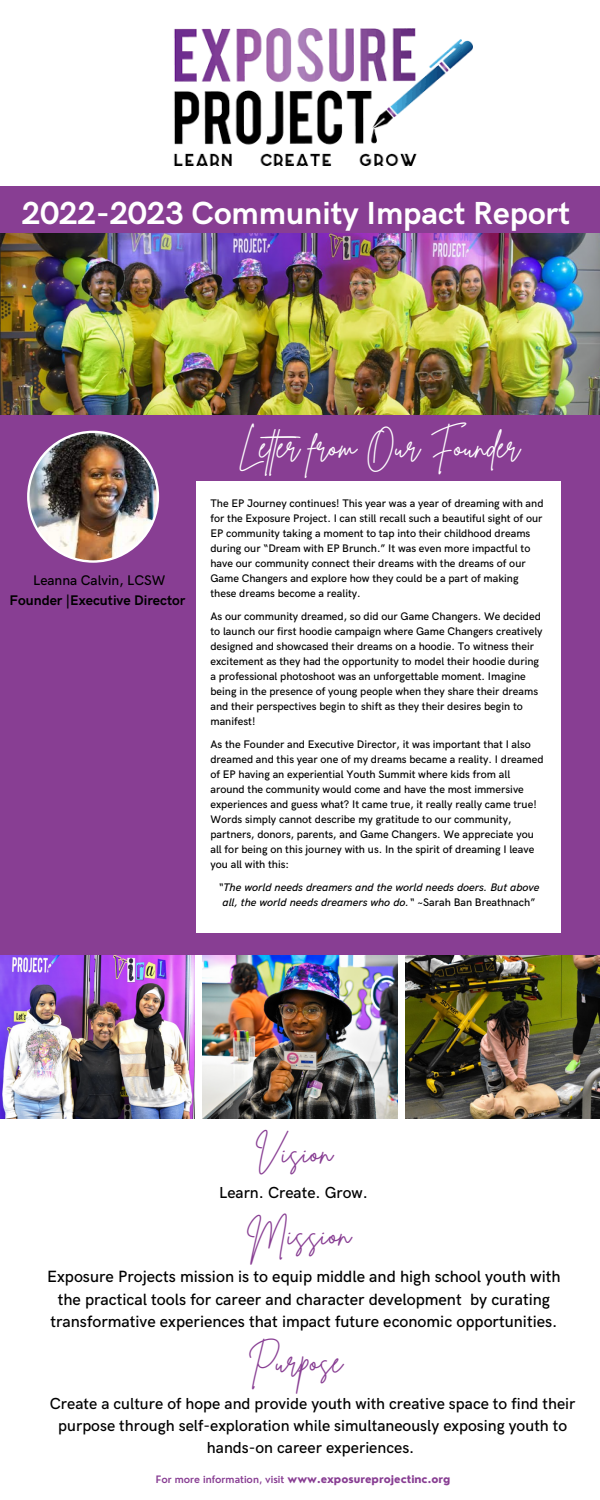
<style>
.page{position:relative;width:600px;height:1500px;background:#fff}
.page>*{position:absolute;margin:0;border:0;box-sizing:border-box;transform-origin:0 0}
.t1{font:700 32px "HK Grotesk";color:#fff}
.t2{font:32px "Brittany Signature";color:#883e93}
.t3{font:32px "Brittany Signature";color:#fff}
.t4{font:500 16.4px/22.5px "HK Grotesk";color:#000;text-align:center}
.t5{font:500 16px/21.8px "HK Grotesk";color:#000;text-align:center}
.t6{font:700 14px "HK Grotesk";color:#000}
.t7{font:500 14px "HK Grotesk";color:#000}
.t8{font:500 11px/15px "HK Grotesk";color:#000}
.t9{font:italic 500 11px/15px "HK Grotesk";color:#000;text-align:center}
.t10{font:800 10px "Nourd";color:#883e93}
.s1{font-style:normal}
.s2{font-weight:600}
</style>
<div class="page">
<img style="left:202px;top:954px;width:196px;height:164px">
<img style="left:0;top:954px;width:195px;height:164px">
<img style="left:405px;top:954px;width:195px;height:164px">
<div style="left:0;top:186px;width:600px;height:63px;background:#883e93"></div>
<img style="left:174px;top:29px;width:299px;height:137px">
<img style="left:0;top:234px;width:600px;height:181px">
<div style="left:0;top:415px;width:600px;height:539px;background:#883e93"></div>
<img style="left:27px;top:431px;width:132px;height:132px">
<div style="left:196px;top:481px;width:365px;height:452px;background:#fff"></div>
<p class="t1" style="left:22px;top:196px;width:550px">2022-2023 Community Impact Report</p>
<p class="t7" style="left:33px;top:573px;width:134px">Leanna Calvin, LCSW</p>
<p class="t6" style="left:10px;top:592px;width:177px">Founder |Executive Director</p>
<p class="t3" style="left:238px;top:426px;width:283px">Leter from Our Founder</p>
<p class="t8" style="left:210px;top:496px;width:335px">The EP Journey continues! This year was a year of dreaming with and for the Exposure Project. I can still recall such a beautiful sight of our EP community taking a moment to tap into their childhood dreams during our “Dream with EP Brunch.” It was even more impactful to have our community connect their dreams with the dreams of our Game Changers and explore how they could be a part of making these dreams become a reality.</p>
<p class="t8" style="left:210px;top:609px;width:334px">As our community dreamed, so did our Game Changers. We decided to launch our first hoodie campaign where Game Changers creatively designed and showcased their dreams on a hoodie. To witness their excitement as they had the opportunity to model their hoodie during a professional photoshoot was an unforgettable moment. Imagine being in the presence of young people when they share their dreams and their perspectives begin to shift as they their desires begin to manifest!</p>
<p class="t8" style="left:210px;top:737px;width:335px">As the Founder and Executive Director, it was important that I also dreamed and this year one of my dreams became a reality. I dreamed of EP having an experiential Youth Summit where kids from all around the community would come and have the most immersive experiences and guess what? It came true, it really really came true!<br>Words simply cannot describe my gratitude to our community, partners, donors, parents, and Game Changers. We appreciate you all for being on this journey with us. In the spirit of dreaming I leave you all with this:</p>
<p class="t9" style="left:218px;top:880px;width:323px">“The world needs dreamers and the world needs doers. But above all, the world needs dreamers who do.“ <span class="s1">~Sarah Ban Breathnach”</span></p>
<p class="t2" style="left:255px;top:1132px;width:79px">Vision</p>
<p class="t2" style="left:247px;top:1213px;width:106px">Mission</p>
<p class="t5" style="left:219px;top:1183px;width:150px">Learn. Create. Grow.</p>
<p class="t4" style="left:47px;top:1266px;width:515px">Exposure Projects mission is to equip middle and high school youth with the practical tools for career and character development by curating transformative experiences that impact future economic opportunities.</p>
<p class="t2" style="left:248px;top:1341px;width:96px">Purpose</p>
<p class="t5" style="left:50px;top:1394px;width:527px">Create a culture of hope and provide youth with creative space to find their purpose through self-exploration while simultaneously exposing youth to hands-on career experiences.</p>
<p class="t10" style="left:156px;top:1473px;width:296px"><span class="s2">For more information, visit</span> www.exposureprojectinc.org</p>
</div>
